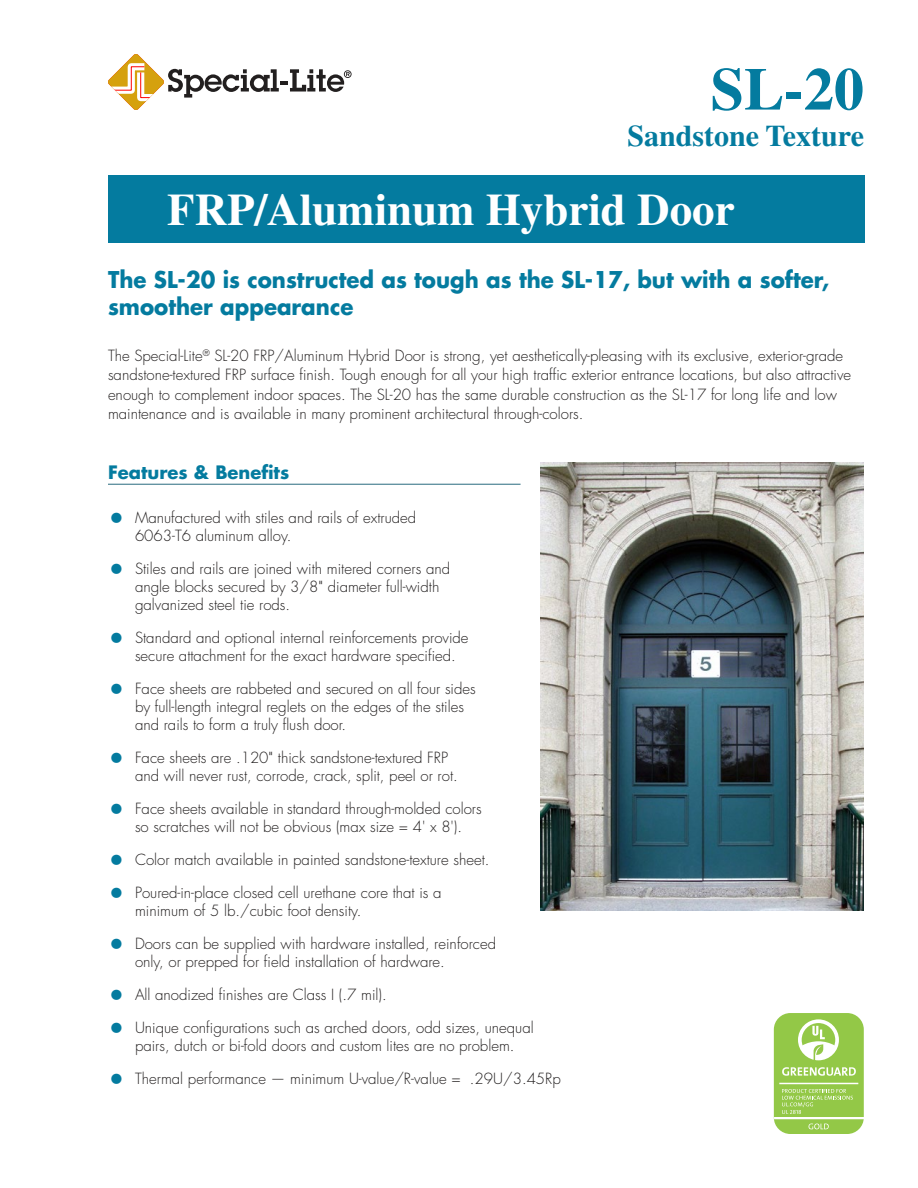
<style>
.page{position:relative;width:918px;height:1188px;background:#fff}
.page>*{position:absolute;margin:0;border:0;box-sizing:border-box;transform-origin:0 0}
.t1{font:700 60px "Times";color:#047b9f}
.t2{font:700 45px "Times";color:#fff}
.t3{font:700 30px "Times";color:#047b9f}
.t4{font:700 22.5px/27px "Futura";color:#047b9f;scale:.95 1}
.t5{font:700 18px "Futura";color:#047b9f}
.t6{font:300 15px/18px "Futura";color:#221f1f}
.s1{font-size:27px;color:#047b9f}
.s2{font-family:"Helvetica";font-stretch:condensed}
</style>
<div class="page">
<div style="left:108px;top:175px;width:756px;height:68px;background:#047b9f"></div>
<hr style="left:108px;top:484px;width:413px;height:1px;background:#286a7e">
<div style="left:774px;top:1013px;width:90px;height:121px;background:#93c847;border-radius:17px"></div>
<hr style="left:774px;top:1117px;width:90px;height:2px;background:#fff">
<svg style="left:809px;top:1124px;width:20px;height:5px"></svg>
<svg style="left:798px;top:1019px;width:41px;height:42px"></svg>
<svg style="left:782px;top:1089px;width:71px;height:25px"></svg>
<hr style="left:779px;top:1083px;width:79px;height:1px;background:#fff">
<svg style="left:782px;top:1067px;width:74px;height:9px"></svg>
<svg style="left:108px;top:54px;width:244px;height:56px"></svg>
<img style="left:540px;top:462px;width:324px;height:448px">
<h1 class="t1" style="left:711px;top:68px;width:155px">SL-20</h1>
<h3 class="t3" style="left:627px;top:125px;width:238px">Sandstone Texture</h3>
<h2 class="t2" style="left:167px;top:194px;width:569px">FRP/Aluminum Hybrid Door</h2>
<h3 class="t4" style="left:108px;top:268px;width:760px">The SL-20 is constructed as tough as the SL-17, but with a softer, smoother appearance</h3>
<p class="t6" style="left:108px;top:347px;width:745px;line-height:19.5px">The Special-Lite<sup>®</sup> SL-20 FRP/Aluminum Hybrid Door is strong, yet aesthetically-pleasing with its exclusive, exterior-grade sandstone-textured FRP surface finish. Tough enough for all your high traffic exterior entrance locations, but also attractive enough to complement indoor spaces. The SL-20 has the same durable construction as the SL-17 for long life and low maintenance and is available in many prominent architectural through-colors.</p>
<p class="t5" style="left:108px;top:464px;width:183px">Features &amp; Benefits</p>
<p class="t6" style="left:135px;top:510px;width:283px;text-indent:-27px"><span class="s1">•</span> Manufactured with stiles and rails of extruded<br>6063-T6 aluminum alloy.</p>
<p class="t6" style="left:135px;top:561px;width:317px;text-indent:-27px"><span class="s1">•</span> Stiles and rails are joined with mitered corners and angle blocks secured by 3/8<span class="s2">"</span> diameter full-width galvanized steel tie rods.</p>
<p class="t6" style="left:135px;top:630px;width:335px;text-indent:-27px"><span class="s1">•</span> Standard and optional internal reinforcements provide secure attachment for the exact hardware specified.</p>
<p class="t6" style="left:135px;top:681px;width:342px;text-indent:-27px"><span class="s1">•</span> Face sheets are rabbeted and secured on all four sides by full-length integral reglets on the edges of the stiles and rails to form a truly flush door.</p>
<p class="t6" style="left:135px;top:750px;width:324px;text-indent:-27px"><span class="s1">•</span> Face sheets are .120<span class="s2">"</span> thick sandstone-textured FRP and will never rust, corrode, crack, split, peel or rot.</p>
<p class="t6" style="left:108px;top:801px;width:375px;text-align:center"><span class="s1">•</span> Face sheets available in standard through-molded colors so scratches will not be obvious (max size = 4' x 8').</p>
<p class="t6" style="left:108px;top:852px;width:383px"><span class="s1">•</span> Color match available in painted sandstone-texture sheet.</p>
<p class="t6" style="left:135px;top:885px;width:308px;text-indent:-27px"><span class="s1">•</span> Poured-in-place closed cell urethane core that is a minimum of 5 lb./cubic foot density.</p>
<p class="t6" style="left:135px;top:936px;width:363px;text-indent:-27px"><span class="s1">•</span> Doors can be supplied with hardware installed, reinforced only, or prepped for field installation of hardware.</p>
<p class="t6" style="left:108px;top:987px;width:280px"><span class="s1">•</span> All anodized finishes are Class I (.7 mil).</p>
<p class="t6" style="left:108px;top:1020px;width:427px;text-align:center"><span class="s1">•</span> Unique configurations such as arched doors, odd sizes, unequal pairs, dutch or bi-fold doors and custom lites are no problem.</p>
<p class="t6" style="left:108px;top:1071px;width:455px"><span class="s1">•</span> Thermal performance — minimum U-value/R-value = .29U/3.45Rp</p>
</div>
